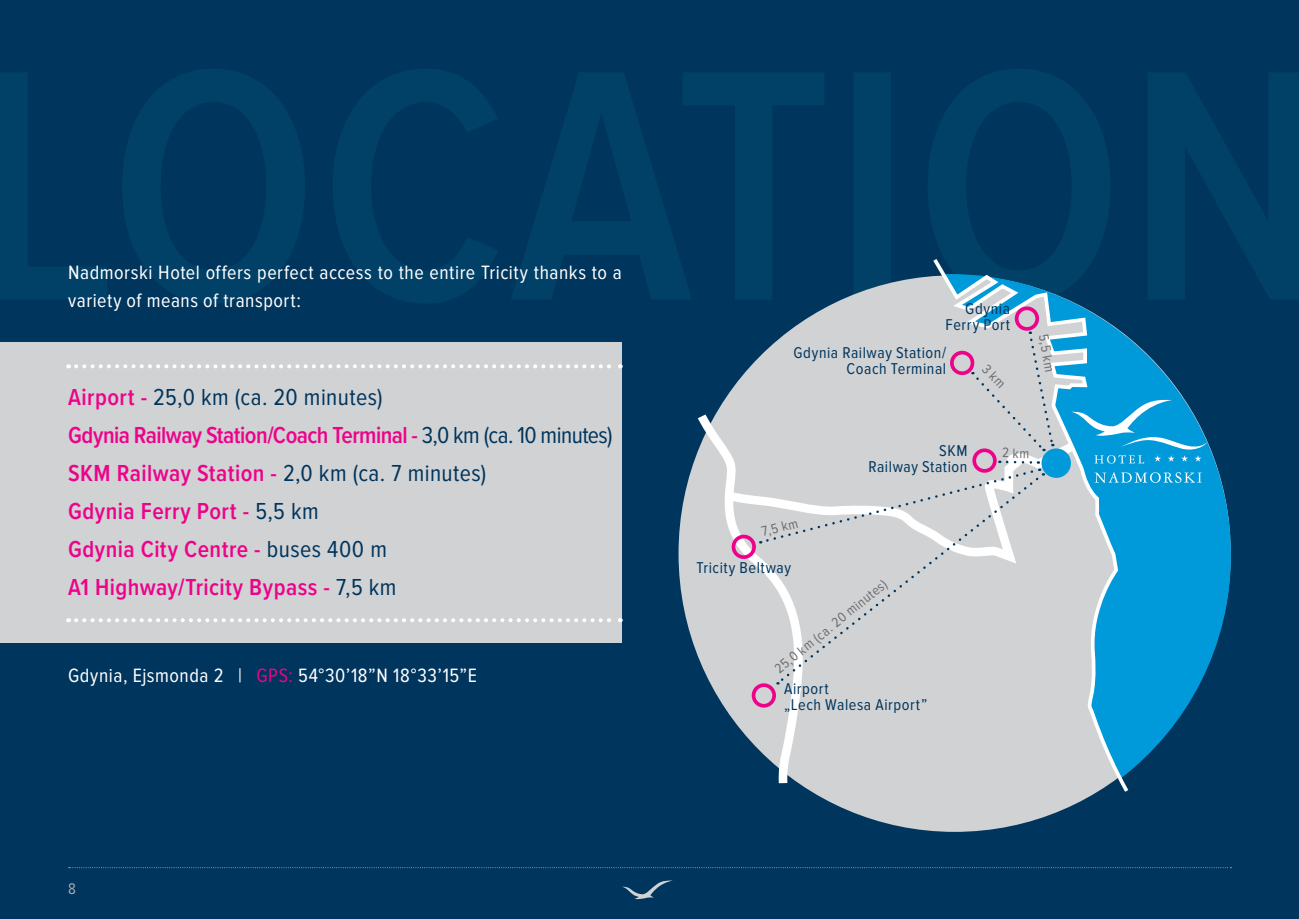
<style>
.page{position:relative;width:1299px;height:919px;background:#fff}
.page>*{position:absolute;margin:0;border:0;box-sizing:border-box;transform-origin:0 0}
.Tekst_ciągły{font:600 24px "Proxima Nova Cond";letter-spacing:.015em;color:#ed028a}
.Tekst_ciągły-2{font:600 24px "Proxima Nova Cond";letter-spacing:-.02em;color:#ed028a}
.Tekst_ciągły-3{font:24px "Proxima Nova Cond";letter-spacing:.02em;color:#00355d}
.Tekst_ciągły-4{font:20px/28px "Proxima Nova Cond";letter-spacing:.025em;color:#fff}
.t1{font:16.2px/16px "Proxima Nova Cond";letter-spacing:.035em;color:#00355d;text-align:right}
.t2{font:16px "Proxima Nova Cond";color:#a8a9ad}
.t3{font:14.2px "Proxima Nova Cond";color:#6c6d70}
.s1{font-weight:600;color:#ed028a}
.s2{font-weight:400;color:#00355d}
.s3{color:#ed028a}
</style>
<div class="page">
<div style="left:0;top:0;width:1298px;height:918px;background:#00355d"></div>
<svg style="left:0;top:69px;width:1298px;height:234px"></svg>
<svg style="left:622px;top:880px;width:50px;height:19px"></svg>
<svg style="left:69px;top:867px;width:1162px;height:1px"></svg>
<div style="left:0;top:342px;width:621px;height:301px;background:#d1d2d4"></div>
<svg style="left:76px;top:364px;width:544px;height:4px"></svg>
<svg style="left:76px;top:618px;width:544px;height:4px"></svg>
<div style="left:678px;top:275px;width:552px;height:556px;background:#d1d2d4;border-radius:50%"></div>
<svg style="left:1131px;top:274px;width:99px;height:397px"></svg>
<svg style="left:929px;top:255px;width:202px;height:540px"></svg>
<div style="left:1014px;top:306px;width:24px;height:25px;border:4px solid #ed028a;border-radius:50%"></div>
<svg style="left:693px;top:331px;width:513px;height:460px"></svg>
<p class="Tekst_ciągły-4" style="left:68px;top:258px;width:555px">Nadmorski Hotel offers perfect access to the entire Tricity thanks to a variety of means of transport:</p>
<p class="Tekst_ciągły-3" style="left:68px;top:383px;width:316px"><span class="s1">Airport -</span> 25,0 km (ca. 20 minutes)</p>
<p class="Tekst_ciągły-2" style="left:68px;top:420px;width:546px">Gdynia Railway Station/Coach Terminal - <span class="s2">3,0 km (ca. 10 minutes)</span></p>
<p class="Tekst_ciągły" style="left:68px;top:458px;width:420px">SKM Railway Station - <span class="s2">2,0 km (ca. 7 minutes)</span></p>
<p class="Tekst_ciągły" style="left:68px;top:496px;width:252px">Gdynia Ferry Port - <span class="s2">5,5 km</span></p>
<p class="Tekst_ciągły" style="left:68px;top:534px;width:320px">Gdynia City Centre - <span class="s2">buses 400 m</span></p>
<p class="Tekst_ciągły" style="left:68px;top:572px;width:330px">A1 Highway/Tricity Bypass - <span class="s2">7,5 km</span></p>
<p class="Tekst_ciągły-4" style="left:68px;top:661px;width:410px">Gdynia, Ejsmonda 2 | <span class="s3">GPS:</span> 54°30’18”N 18°33’15”E</p>
<p class="t2" style="left:68px;top:879px;width:9px">8</p>
<p class="t1" style="left:945px;top:301px;width:66px">Gdynia<br>Ferry Port</p>
<p class="t1" style="left:793px;top:345px;width:154px">Gdynia Railway Station/</p>
<p class="t1" style="left:846px;top:361px;width:101px">Coach Terminal</p>
<p class="t3" style="left:760px;top:524px;width:38px;rotate:-15deg">7,5 km</p>
<p class="t1" style="left:939px;top:443px;width:30px">SKM</p>
<p class="t1" style="left:868px;top:459px;width:100px">Railway Station</p>
<p class="t1" style="left:696px;top:560px;width:96px">Tricity Beltway</p>
<p class="t3" style="left:771px;top:664px;width:142px;rotate:-39deg">25,0 km (ca. 20 minutes)</p>
<p class="t1" style="left:784px;top:681px;width:46px">Airport</p>
<p class="t1" style="left:784px;top:697px;width:145px">„Lech Walesa Airport”</p>
<p class="t3" style="left:1051px;top:332px;width:40px;rotate:80deg">5,5 km</p>
</div>
